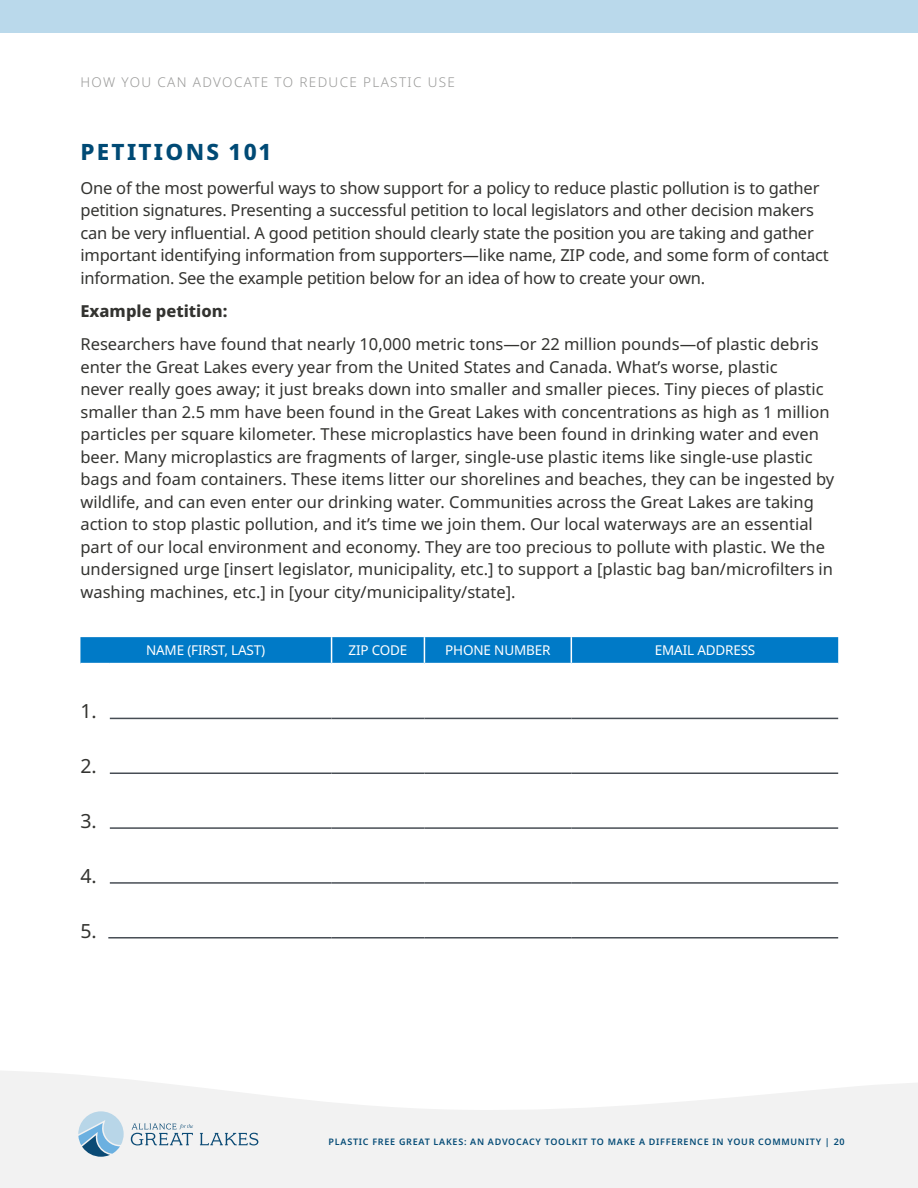
<style>
.page{position:relative;width:918px;height:1188px;background:#fff}
.page>*{position:absolute;margin:0;border:0;box-sizing:border-box;transform-origin:0 0}
.t1{font:800 22.5px "Noto Sans";letter-spacing:.1em;color:#004a75}
.t2{font:19.5px "Noto Sans";color:#333330}
.t3{font:16.5px/22.5px "Noto Sans";color:#333330}
.t4{font:800 16.5px "Noto Sans";color:#333330}
.t5{font:13.5px "Noto Sans";letter-spacing:-.015em;color:#fff}
.t6{font:300 13.5px "Noto Sans";letter-spacing:.1em;color:#999998}
.t7{font:600 9px "Noto Sans";letter-spacing:.08em;color:#044b76}
</style>
<div class="page">
<div style="left:0;top:0;width:918px;height:33px;background:#bad9eb"></div>
<svg style="left:0;top:1071px;width:918px;height:117px;fill:#f2f2f2"></svg>
<svg style="left:78px;top:1111px;width:46px;height:46px"></svg>
<svg style="left:200px;top:1133px;width:58px;height:12px"></svg>
<svg style="left:131px;top:1124px;width:62px;height:21px"></svg>
<svg style="left:80px;top:637px;width:758px;height:27px;background:#057cc8"></svg>
<hr style="left:109px;top:663px;width:223px;height:1px;background:#fff">
<hr style="left:332px;top:663px;width:92px;height:1px;background:#fff">
<hr style="left:424px;top:663px;width:147px;height:1px;background:#fff">
<hr style="left:571px;top:663px;width:267px;height:1px;background:#fff">
<hr style="left:110px;top:718px;width:222px;height:1px;background:#474d54">
<hr style="left:332px;top:718px;width:92px;height:1px;background:#474d54">
<hr style="left:424px;top:718px;width:147px;height:1px;background:#474d54">
<hr style="left:571px;top:718px;width:267px;height:1px;background:#474d54">
<hr style="left:110px;top:773px;width:222px;height:1px;background:#474d54">
<hr style="left:332px;top:773px;width:92px;height:1px;background:#474d54">
<hr style="left:424px;top:773px;width:147px;height:1px;background:#474d54">
<hr style="left:571px;top:773px;width:267px;height:1px;background:#474d54">
<hr style="left:110px;top:827px;width:222px;height:2px;background:#474d54">
<hr style="left:332px;top:827px;width:92px;height:2px;background:#474d54">
<hr style="left:424px;top:827px;width:147px;height:2px;background:#474d54">
<hr style="left:571px;top:827px;width:267px;height:2px;background:#474d54">
<hr style="left:110px;top:882px;width:222px;height:2px;background:#474d54">
<hr style="left:332px;top:882px;width:92px;height:2px;background:#474d54">
<hr style="left:424px;top:882px;width:147px;height:2px;background:#474d54">
<hr style="left:571px;top:882px;width:267px;height:2px;background:#474d54">
<hr style="left:108px;top:937px;width:224px;height:2px;background:#474d54">
<hr style="left:332px;top:937px;width:92px;height:2px;background:#474d54">
<hr style="left:424px;top:937px;width:147px;height:2px;background:#474d54">
<hr style="left:571px;top:937px;width:267px;height:2px;background:#474d54">
<p class="t6" style="left:80px;top:73px;width:376px">HOW YOU CAN ADVOCATE TO REDUCE PLASTIC USE</p>
<h1 class="t1" style="left:80px;top:136px;width:193px">PETITIONS 101</h1>
<p class="t3" style="left:80px;top:177px;width:750px">One of the most powerful ways to show support for a policy to reduce plastic pollution is to gather petition signatures. Presenting a successful petition to local legislators and other decision makers can be very influential. A good petition should clearly state the position you are taking and gather important identifying information from supporters—like name, ZIP code, and some form of contact information. See the example petition below for an idea of how to create your own.</p>
<p class="t4" style="left:80px;top:299px;width:149px">Example petition:</p>
<p class="t3" style="left:80px;top:334px;width:755px">Researchers have found that nearly 10,000 metric tons—or 22 million pounds—of plastic debris enter the Great Lakes every year from the United States and Canada. What’s worse, plastic<br>never really goes away; it just breaks down into smaller and smaller pieces. Tiny pieces of plastic smaller than 2.5 mm have been found in the Great Lakes with concentrations as high as 1 million particles per square kilometer. These microplastics have been found in drinking water and even beer. Many microplastics are fragments of larger, single-use plastic items like single-use plastic bags and foam containers. These items litter our shorelines and beaches, they can be ingested by wildlife, and can even enter our drinking water. Communities across the Great Lakes are taking action to stop plastic pollution, and it’s time we join them. Our local waterways are an essential part of our local environment and economy. They are too precious to pollute with plastic. We the undersigned urge [insert legislator, municipality, etc.] to support a [plastic bag ban/microfilters in washing machines, etc.] in [your city/municipality/state].</p>
<p class="t2" style="left:80px;top:698px;width:18px">1.</p>
<p class="t2" style="left:80px;top:752px;width:18px">2.</p>
<p class="t2" style="left:80px;top:807px;width:18px">3.</p>
<p class="t2" style="left:80px;top:862px;width:18px">4.</p>
<p class="t2" style="left:80px;top:917px;width:18px">5.</p>
<p class="t5" style="left:146px;top:640px;width:121px">NAME (FIRST, LAST)</p>
<p class="t5" style="left:349px;top:640px;width:60px">ZIP CODE</p>
<p class="t5" style="left:445px;top:640px;width:107px">PHONE NUMBER</p>
<p class="t5" style="left:655px;top:640px;width:102px">EMAIL ADDRESS</p>
<p class="t7" style="left:329px;top:1136px;width:518px">PLASTIC FREE GREAT LAKES: AN ADVOCACY TOOLKIT TO MAKE A DIFFERENCE IN YOUR COMMUNITY | 20</p>
</div>
